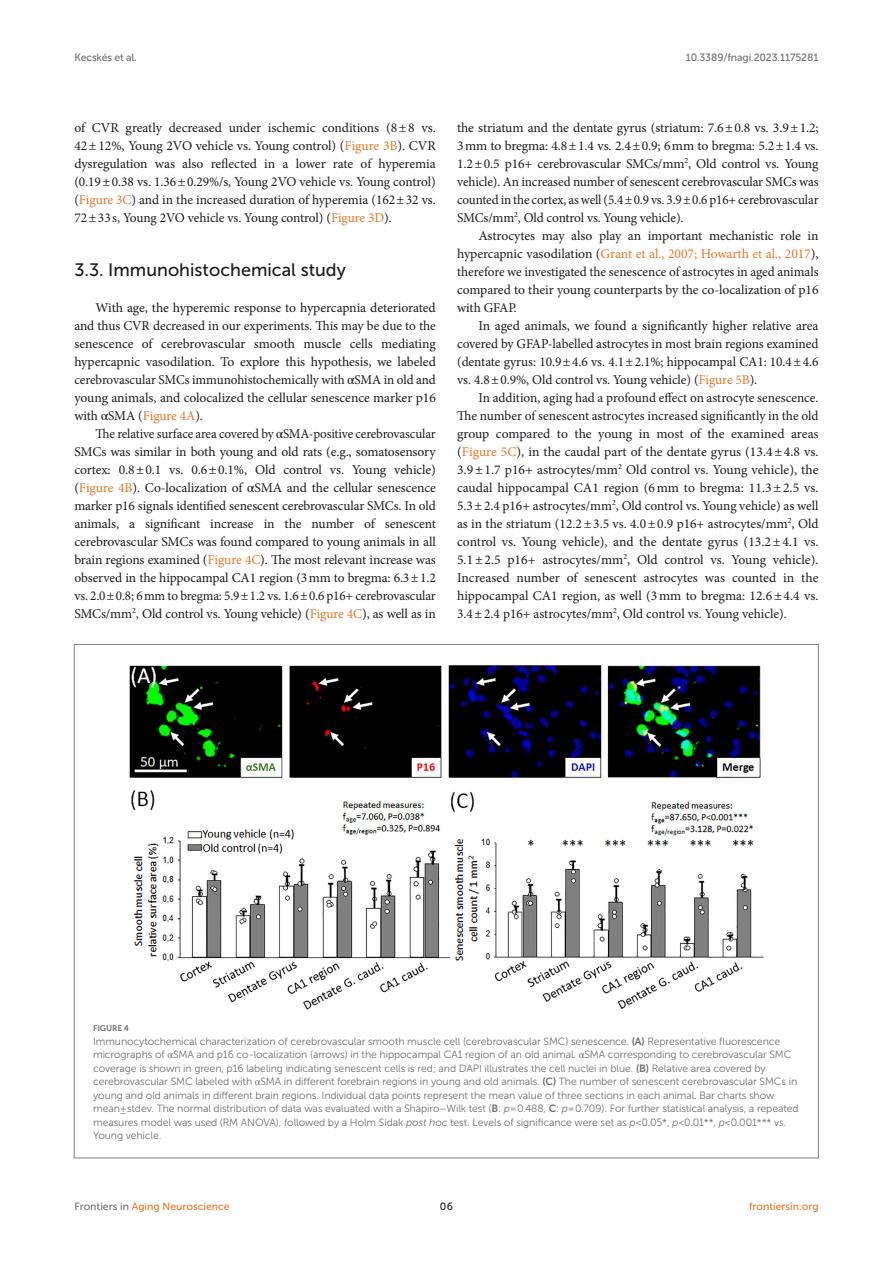
<style>
.page{position:relative;width:893px;height:1263px;background:#fff}
.page>*{position:absolute;margin:0;border:0;box-sizing:border-box;transform-origin:0 0}
.HEAD_2{font:18px "Museo Sans 500";color:#1b1c1b}
.TEXT{font:13.5px/18px "Minion Pro";letter-spacing:-.01em;color:#1b1c1b;text-align:justify}
.TEXT_FLUSH{font:13.5px/18px "Minion Pro";letter-spacing:-.005em;color:#1b1c1b;text-align:justify}
.FIG_LEG{font:10.5px/13.5px "Museo Sans 300";letter-spacing:-.01em;color:#706f70}
.t1{font:10.5px "Museo Sans 500";color:#e87626}
.t2{font:10.5px "Museo Sans 500";letter-spacing:-.015em;color:#706f70}
.t3{font:10.5px "Museo Sans 500";color:#1b1c1b}
.FIG_HD{font:8.25px "Museo Sans 700";letter-spacing:-.01em;color:#706f70}
.s1{color:#e87626}
.s2{font-family:"STIX General"}
.s3{font-family:"Museo Sans 700"}
.s4{font-style:italic}
.s5{color:#706f70}
</style>
<div class="page">
<img style="left:129px;top:665px;width:635px;height:345px">
<p class="t2" style="left:74px;top:51px;width:64px">Kecskés et al.</p>
<p class="t2" style="left:686px;top:51px;width:134px">10.3389/fnagi.2023.1175281</p>
<p class="TEXT" style="left:74px;top:119px;width:363px">of CVR greatly decreased under ischemic conditions (8±8 vs.<br>42±12%, Young 2VO vehicle vs. Young control) (<span class="s1">Figure 3B</span>). CVR dysregulation was also reflected in a lower rate of hyperemia (0.19±0.38 vs. 1.36±0.29%/s, Young 2VO vehicle vs. Young control) (<span class="s1">Figure 3C</span>) and in the increased duration of hyperemia (162±32 vs.<br>72±33s, Young 2VO vehicle vs. Young control) (<span class="s1">Figure 3D</span>).</p>
<p class="HEAD_2" style="left:74px;top:260px;width:273px">3.3. Immunohistochemical study</p>
<p class="TEXT_FLUSH" style="left:74px;top:299px;width:363px;text-indent:21px">With age, the hyperemic response to hypercapnia deteriorated and thus CVR decreased in our experiments. This may be due to the senescence of cerebrovascular smooth muscle cells mediating hypercapnic vasodilation. To explore this hypothesis, we labeled cerebrovascular SMCs immunohistochemically with <span class="s2">α</span>SMA in old and young animals, and colocalized the cellular senescence marker p16 with <span class="s2">α</span>SMA (<span class="s1">Figure 4A</span>).</p>
<p class="TEXT" style="left:74px;top:425px;width:363px;text-indent:21px">The relative surface area covered by <span class="s2">α</span>SMA-positive cerebrovascular SMCs was similar in both young and old rats (e.g., somatosensory cortex: 0.8±0.1 vs. 0.6±0.1%, Old control vs. Young vehicle) (<span class="s1">Figure 4B</span>). Co-localization of <span class="s2">α</span>SMA and the cellular senescence marker p16 signals identified senescent cerebrovascular SMCs. In old animals, a significant increase in the number of senescent cerebrovascular SMCs was found compared to young animals in all brain regions examined (<span class="s1">Figure 4C</span>). The most relevant increase was observed in the hippocampal CA1 region (3mm to bregma: 6.3±1.2 vs. 2.0±0.8; 6mm to bregma: 5.9±1.2 vs. 1.6±0.6 p16+ cerebrovascular SMCs/mm<sup>2</sup>, Old control vs. Young vehicle) (<span class="s1">Figure 4C</span>), as well as in</p>
<p class="TEXT" style="left:457px;top:119px;width:363px">the striatum and the dentate gyrus (striatum: 7.6±0.8 vs. 3.9±1.2; 3mm to bregma: 4.8±1.4 vs. 2.4±0.9; 6mm to bregma: 5.2±1.4 vs.<br>1.2±0.5 p16+ cerebrovascular SMCs/mm<sup>2</sup>, Old control vs. Young vehicle). An increased number of senescent cerebrovascular SMCs was counted in the cortex, as well (5.4±0.9 vs. 3.9±0.6 p16+ cerebrovascular SMCs/mm<sup>2</sup>, Old control vs. Young vehicle).</p>
<p class="TEXT" style="left:457px;top:227px;width:363px;text-indent:21px">Astrocytes may also play an important mechanistic role in hypercapnic vasodilation (<span class="s1">Grant et al., 2007; Howarth et al., 2017</span>), therefore we investigated the senescence of astrocytes in aged animals compared to their young counterparts by the co-localization of p16 with GFAP.</p>
<p class="TEXT" style="left:457px;top:317px;width:363px;text-indent:21px">In aged animals, we found a significantly higher relative area covered by GFAP-labelled astrocytes in most brain regions examined (dentate gyrus: 10.9±4.6 vs. 4.1±2.1%; hippocampal CA1: 10.4±4.6 vs. 4.8±0.9%, Old control vs. Young vehicle) (<span class="s1">Figure 5B</span>).</p>
<p class="TEXT" style="left:457px;top:389px;width:363px;text-indent:21px">In addition, aging had a profound effect on astrocyte senescence.<br>The number of senescent astrocytes increased significantly in the old group compared to the young in most of the examined areas (<span class="s1">Figure 5C</span>), in the caudal part of the dentate gyrus (13.4±4.8 vs.<br>3.9±1.7 p16+ astrocytes/mm<sup>2</sup> Old control vs. Young vehicle), the caudal hippocampal CA1 region (6mm to bregma: 11.3±2.5 vs.<br>5.3±2.4 p16+ astrocytes/mm<sup>2</sup>, Old control vs. Young vehicle) as well as in the striatum (12.2±3.5 vs. 4.0±0.9 p16+ astrocytes/mm<sup>2</sup>, Old control vs. Young vehicle), and the dentate gyrus (13.2±4.1 vs.<br>5.1±2.5 p16+ astrocytes/mm<sup>2</sup>, Old control vs. Young vehicle).<br>Increased number of senescent astrocytes was counted in the hippocampal CA1 region, as well (3mm to bregma: 12.6±4.4 vs.<br>3.4±2.4 p16+ astrocytes/mm<sup>2</sup>, Old control vs. Young vehicle).</p>
<p class="FIG_HD" style="left:93px;top:1023px;width:37px">FIGURE 4</p>
<p class="FIG_LEG" style="left:93px;top:1034px;width:707px">Immunocytochemical characterization of cerebrovascular smooth muscle cell (cerebrovascular SMC) senescence. <span class="s3">(A)</span> Representative fluorescence micrographs of <span class="s2">α</span>SMA and p16 co-localization (arrows) in the hippocampal CA1 region of an old animal. <span class="s2">α</span>SMA corresponding to cerebrovascular SMC coverage is shown in green, p16 labeling indicating senescent cells is red; and DAPI illustrates the cell nuclei in blue. <span class="s3">(B)</span> Relative area covered by cerebrovascular SMC labeled with <span class="s2">α</span>SMA in different forebrain regions in young and old animals. <span class="s3">(C)</span> The number of senescent cerebrovascular SMCs in young and old animals in different brain regions. Individual data points represent the mean value of three sections in each animal. Bar charts show mean ± stdev. The normal distribution of data was evaluated with a Shapiro–Wilk test (<span class="s3">B</span>: <span class="s4">p</span> = 0.488, <span class="s3">C</span>: <span class="s4">p</span> = 0.709). For further statistical analysis, a repeated measures model was used (RM ANOVA), followed by a Holm Sidak <span class="s4">post hoc</span> test. Levels of significance were set as <span class="s4">p</span> &lt; 0.05*, <span class="s4">p</span> &lt; 0.01**, <span class="s4">p</span> &lt; 0.001*** vs.<br>Young vehicle.</p>
<p class="t1" style="left:74px;top:1200px;width:157px"><span class="s5">Frontiers in</span> Aging Neuroscience</p>
<p class="t3" style="left:440px;top:1200px;width:15px">06</p>
<p class="t1" style="left:749px;top:1200px;width:71px">frontiersin.org</p>
</div>
